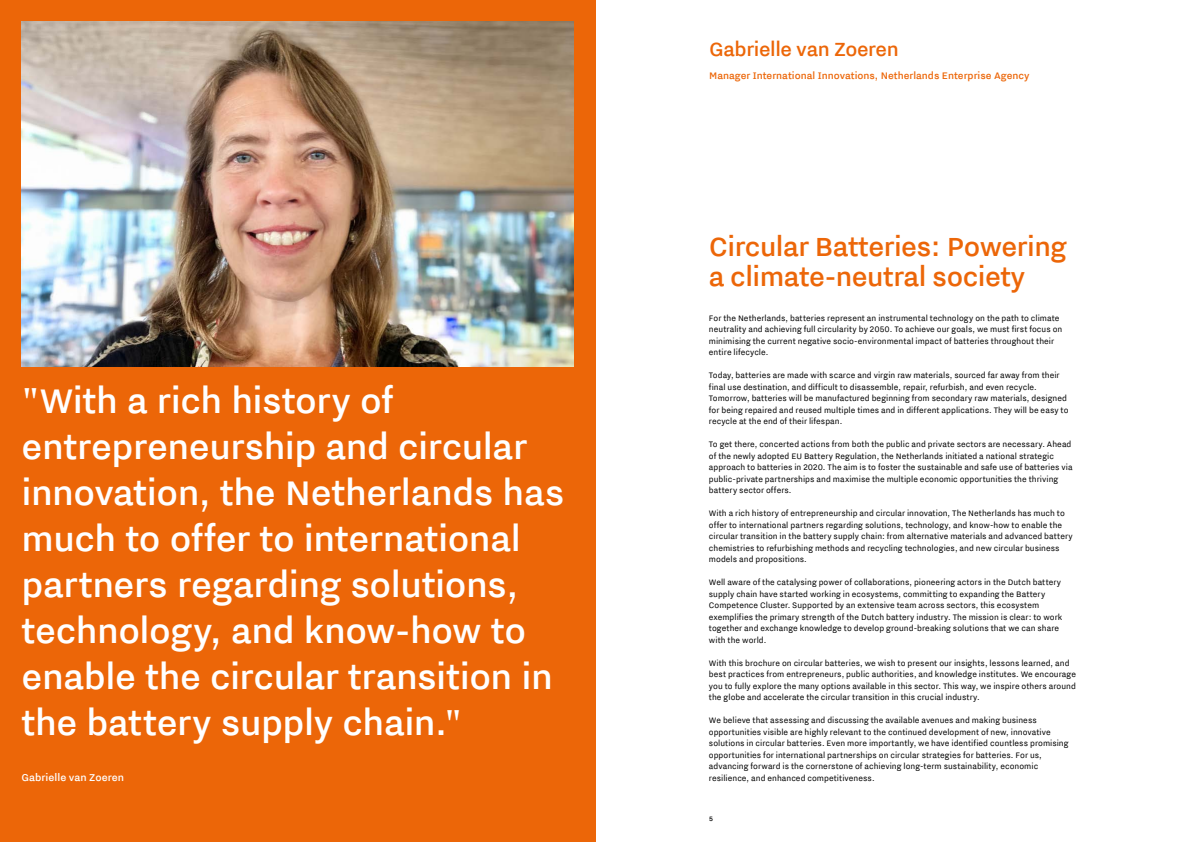
<style>
.page{position:relative;width:1191px;height:842px;background:#fff}
.page>*{position:absolute;margin:0;border:0;box-sizing:border-box;transform-origin:0 0}
.t1{font:500 43px/46px "NL Nitti Grotesk";letter-spacing:-.01em;color:#fff}
.t2{font:500 33px/30px "NL Nitti Grotesk";letter-spacing:-.015em;color:#ec6608}
.t3{font:500 24px "NL Nitti Grotesk";letter-spacing:-.015em;color:#ec6608}
.t4{font:500 12.5px "NL Nitti Grotesk";color:#fff}
.t5{font:500 12px "NL Nitti Grotesk";color:#ec6608}
.t6{font:10px/11.5px "NL Nitti Grotesk";letter-spacing:.005em;color:#000}
.t7{font:500 8px "NL Nitti Grotesk";color:#000}
</style>
<div class="page">
<div style="left:0;top:0;width:595px;height:842px;background:#ec6608"></div>
<img style="left:22px;top:22px;width:552px;height:345px">
<p class="t1" style="left:22px;top:376px;width:544px">"With a rich history of entrepreneurship and circular innovation, the Netherlands has much to offer to international partners regarding solutions, technology, and know-how to enable the circular transition in the battery supply chain."</p>
<p class="t4" style="left:22px;top:770px;width:104px">Gabrielle van Zoeren</p>
<h3 class="t3" style="left:709px;top:35px;width:191px">Gabrielle van Zoeren</h3>
<p class="t5" style="left:709px;top:69px;width:322px">Manager International Innovations, Netherlands Enterprise Agency</p>
<h2 class="t2" style="left:709px;top:231px;width:359px">Circular Batteries: Powering a climate-neutral society</h2>
<p class="t6" style="left:709px;top:312px;width:355px">For the Netherlands, batteries represent an instrumental technology on the path to climate neutrality and achieving full circularity by 2050. To achieve our goals, we must first focus on minimising the current negative socio-environmental impact of batteries throughout their entire lifecycle.</p>
<p class="t6" style="left:709px;top:369px;width:361px">Today, batteries are made with scarce and virgin raw materials, sourced far away from their final use destination, and difficult to disassemble, repair, refurbish, and even recycle.<br>Tomorrow, batteries will be manufactured beginning from secondary raw materials, designed for being repaired and reused multiple times and in different applications. They will be easy to recycle at the end of their lifespan.</p>
<p class="t6" style="left:709px;top:438px;width:365px">To get there, concerted actions from both the public and private sectors are necessary. Ahead of the newly adopted EU Battery Regulation, the Netherlands initiated a national strategic approach to batteries in 2020. The aim is to foster the sustainable and safe use of batteries via public-private partnerships and maximise the multiple economic opportunities the thriving battery sector offers.</p>
<p class="t6" style="left:709px;top:507px;width:365px">With a rich history of entrepreneurship and circular innovation, The Netherlands has much to offer to international partners regarding solutions, technology, and know-how to enable the circular transition in the battery supply chain: from alternative materials and advanced battery chemistries to refurbishing methods and recycling technologies, and new circular business models and propositions.</p>
<p class="t6" style="left:709px;top:576px;width:355px">Well aware of the catalysing power of collaborations, pioneering actors in the Dutch battery supply chain have started working in ecosystems, committing to expanding the Battery Competence Cluster. Supported by an extensive team across sectors, this ecosystem exemplifies the primary strength of the Dutch battery industry. The mission is clear: to work together and exchange knowledge to develop ground-breaking solutions that we can share with the world.</p>
<p class="t6" style="left:709px;top:657px;width:369px">With this brochure on circular batteries, we wish to present our insights, lessons learned, and best practices from entrepreneurs, public authorities, and knowledge institutes. We encourage you to fully explore the many options available in this sector. This way, we inspire others around the globe and accelerate the circular transition in this crucial industry.</p>
<p class="t6" style="left:709px;top:714px;width:361px">We believe that assessing and discussing the available avenues and making business opportunities visible are highly relevant to the continued development of new, innovative solutions in circular batteries. Even more importantly, we have identified countless promising opportunities for international partnerships on circular strategies for batteries. For us, advancing forward is the cornerstone of achieving long-term sustainability, economic resilience, and enhanced competitiveness.</p>
<p class="t7" style="left:709px;top:814px;width:5px">5</p>
</div>
